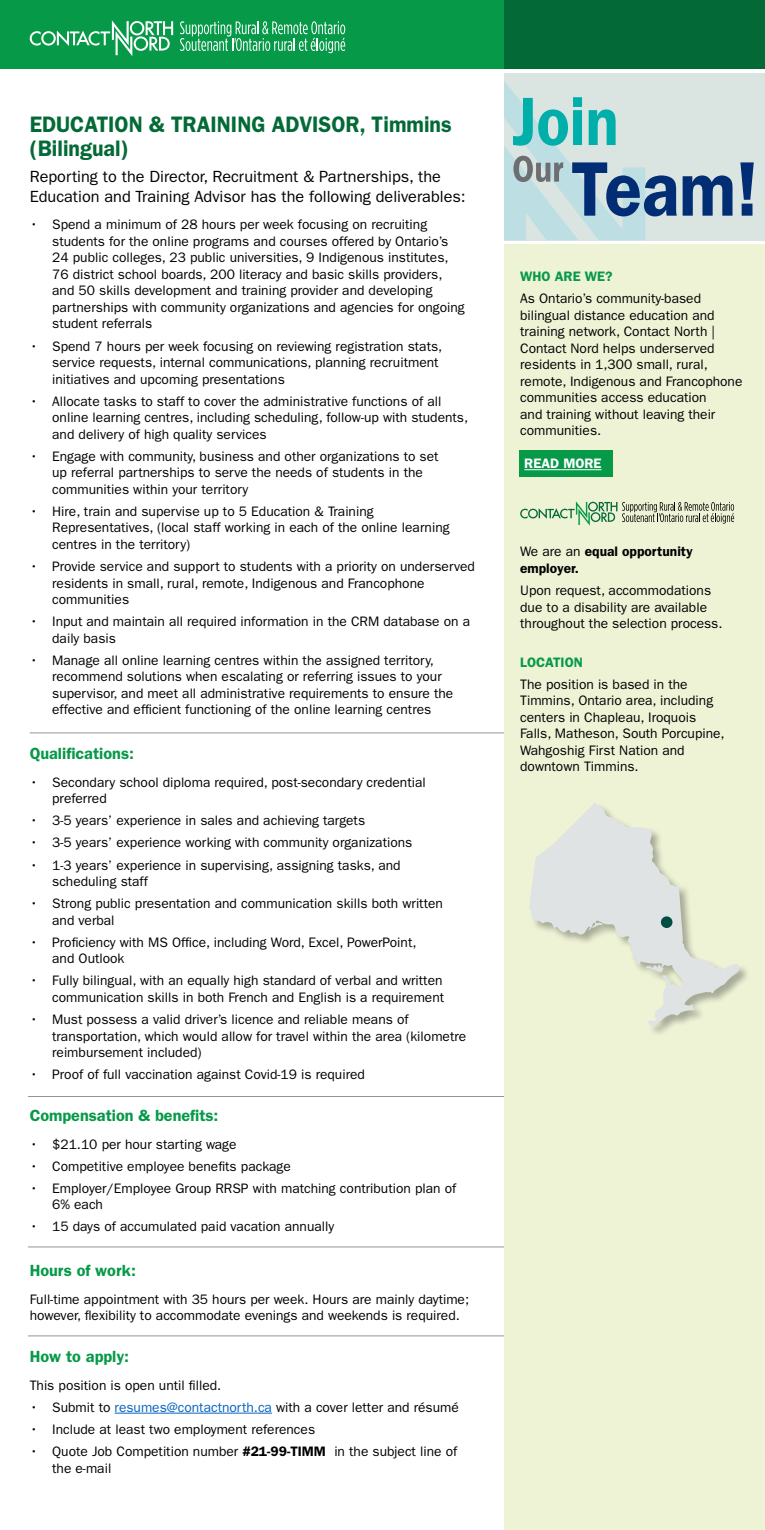
<style>
.page{position:relative;width:765px;height:1530px;background:#fff}
.page>*{position:absolute;margin:0;border:0;box-sizing:border-box;transform-origin:0 0}
.t1{font:600 22.5px/23.8px "ITC Franklin Gothic Std";color:#036a37;scale:.95 1}
.t2{font:16.25px/19.5px "ITC Franklin Gothic Std";color:#000}
.t3{font:600 16.25px "ITC Franklin Gothic Std";color:#069948}
.t4{font:13.75px/16.5px "ITC Franklin Gothic Std";color:#000}
.t5{font:600 13.75px/16.5px "ITC Franklin Gothic Std";color:#000}
.t6{font:600 13.75px "ITC Franklin Gothic Std";color:#069948}
.t7{font:600 13.75px "ITC Franklin Gothic Std";color:#fff}
.s1{color:#0563c1}
.s2{font-weight:600}
.s3{font-weight:400}
</style>
<div class="page">
<hr style="left:30px;top:733px;width:536px;height:1px;background:#939598">
<hr style="left:28px;top:1336px;width:530px;height:1px;background:#939598">
<div style="left:504px;top:73px;width:261px;height:167px;background:#dae5e2"></div>
<hr style="left:28px;top:1096px;width:530px;height:1px;background:#939598">
<hr style="left:28px;top:1247px;width:530px;height:1px;background:#939598">
<div style="left:504px;top:245px;width:261px;height:1285px;background:#eef3d6"></div>
<div style="left:0;top:0;width:517px;height:69px;background:#069948"></div>
<div style="left:504px;top:0;width:261px;height:69px;background:#036a37"></div>
<hr style="left:115px;top:1413px;width:157px;height:1px;background:#0563c1">
<svg style="left:520px;top:501px;width:214px;height:25px"></svg>
<svg style="left:30px;top:20px;width:143px;height:36px"></svg>
<svg style="left:180px;top:21px;width:165px;height:32px"></svg>
<svg style="left:529px;top:803px;width:211px;height:223px"></svg>
<div style="left:661px;top:916px;width:11px;height:12px;background:#004d44;border-radius:50%"></div>
<div style="left:519px;top:450px;width:94px;height:26px;background:#069948"></div>
<hr style="left:524px;top:469px;width:78px;height:1px;background:#fff">
<svg style="left:504px;top:81px;width:250px;height:159px"></svg>
<h1 class="t1" style="left:30px;top:113px;width:446px">EDUCATION &amp; TRAINING ADVISOR, Timmins (Bilingual)</h1>
<p class="t2" style="left:30px;top:167px;width:438px">Reporting to the Director, Recruitment &amp; Partnerships, the<br>Education and Training Advisor has the following deliverables:</p>
<p class="t4" style="left:52px;top:217px;width:414px;text-indent:-22px">• Spend a minimum of 28 hours per week focusing on recruiting students for the online programs and courses offered by Ontario’s 24 public colleges, 23 public universities, 9 Indigenous institutes, 76 district school boards, 200 literacy and basic skills providers, and 50 skills development and training provider and developing partnerships with community organizations and agencies for ongoing student referrals</p>
<p class="t4" style="left:52px;top:338px;width:392px;text-indent:-22px">• Spend 7 hours per week focusing on reviewing registration stats, service requests, internal communications, planning recruitment initiatives and upcoming presentations</p>
<p class="t4" style="left:52px;top:393px;width:418px;text-indent:-22px">• Allocate tasks to staff to cover the administrative functions of all online learning centres, including scheduling, follow-up with students, and delivery of high quality services</p>
<p class="t4" style="left:52px;top:448px;width:388px;text-indent:-22px">• Engage with community, business and other organizations to set up referral partnerships to serve the needs of students in the communities within your territory</p>
<p class="t4" style="left:52px;top:503px;width:399px;text-indent:-22px">• Hire, train and supervise up to 5 Education &amp; Training<br>Representatives, (local staff working in each of the online learning centres in the territory)</p>
<p class="t4" style="left:52px;top:558px;width:424px;text-indent:-22px">• Provide service and support to students with a priority on underserved residents in small, rural, remote, Indigenous and Francophone communities</p>
<p class="t4" style="left:52px;top:613px;width:419px;text-indent:-22px">• Input and maintain all required information in the CRM database on a daily basis</p>
<p class="t4" style="left:52px;top:652px;width:403px;text-indent:-22px">• Manage all online learning centres within the assigned territory, recommend solutions when escalating or referring issues to your supervisor, and meet all administrative requirements to ensure the effective and efficient functioning of the online learning centres</p>
<p class="t3" style="left:30px;top:744px;width:106px">Qualifications:</p>
<p class="t4" style="left:52px;top:774px;width:375px;text-indent:-22px">• Secondary school diploma required, post-secondary credential preferred</p>
<p class="t4" style="left:30px;top:812px;width:337px">• 3-5 years’ experience in sales and achieving targets</p>
<p class="t4" style="left:30px;top:835px;width:384px">• 3-5 years’ experience working with community organizations</p>
<p class="t4" style="left:52px;top:857px;width:350px;text-indent:-22px">• 1-3 years’ experience in supervising, assigning tasks, and scheduling staff</p>
<p class="t4" style="left:52px;top:895px;width:392px;text-indent:-22px">• Strong public presentation and communication skills both written and verbal</p>
<p class="t4" style="left:52px;top:934px;width:366px;text-indent:-22px">• Proficiency with MS Office, including Word, Excel, PowerPoint, and Outlook</p>
<p class="t4" style="left:30px;top:973px;width:416px;text-align:right">• Fully bilingual, with an equally high standard of verbal and written communication skills in both French and English is a requirement</p>
<p class="t4" style="left:52px;top:1011px;width:416px;text-indent:-22px">• Must possess a valid driver’s licence and reliable means of transportation, which would allow for travel within the area (kilometre reimbursement included)</p>
<p class="t4" style="left:30px;top:1066px;width:337px">• Proof of full vaccination against Covid-19 is required</p>
<p class="t3" style="left:30px;top:1106px;width:190px">Compensation &amp; benefits:</p>
<p class="t4" style="left:30px;top:1136px;width:208px">• $21.10 per hour starting wage</p>
<p class="t4" style="left:30px;top:1158px;width:263px">• Competitive employee benefits package</p>
<p class="t4" style="left:52px;top:1180px;width:406px;text-indent:-22px">• Employer/Employee Group RRSP with matching contribution plan of<br>6% each</p>
<p class="t4" style="left:30px;top:1219px;width:306px">• 15 days of accumulated paid vacation annually</p>
<p class="t3" style="left:30px;top:1261px;width:108px">Hours of work:</p>
<p class="t4" style="left:30px;top:1291px;width:441px">Full-time appointment with 35 hours per week. Hours are mainly daytime; however, flexibility to accommodate evenings and weekends is required.</p>
<p class="t3" style="left:30px;top:1347px;width:101px">How to apply:</p>
<p class="t4" style="left:30px;top:1377px;width:193px">This position is open until filled.</p>
<p class="t4" style="left:30px;top:1399px;width:431px">• Submit to <span class="s1">resumes@contactnorth.ca</span> with a cover letter and résumé</p>
<p class="t4" style="left:30px;top:1421px;width:287px">• Include at least two employment references</p>
<p class="t4" style="left:52px;top:1443px;width:407px;text-indent:-22px">• Quote Job Competition number <span class="s2">#21-99-TIMM</span> in the subject line of the e-mail</p>
<p class="t6" style="left:520px;top:268px;width:94px">WHO ARE WE?</p>
<p class="t4" style="left:520px;top:291px;width:224px">As Ontario’s community-based bilingual distance education and training network, Contact North |<br>Contact Nord helps underserved residents in 1,300 small, rural, remote, Indigenous and Francophone communities access education<br>and training without leaving their communities.</p>
<p class="t7" style="left:524px;top:456px;width:79px">READ MORE</p>
<p class="t5" style="left:520px;top:544px;width:174px"><span class="s3">We are an</span> equal opportunity employer.</p>
<p class="t4" style="left:520px;top:582px;width:204px">Upon request, accommodations due to a disability are available throughout the selection process.</p>
<p class="t6" style="left:520px;top:654px;width:64px">LOCATION</p>
<p class="t4" style="left:520px;top:676px;width:206px">The position is based in the<br>Timmins, Ontario area, including centers in Chapleau, Iroquois<br>Falls, Matheson, South Porcupine,<br>Wahgoshig First Nation and downtown Timmins.</p>
</div>
